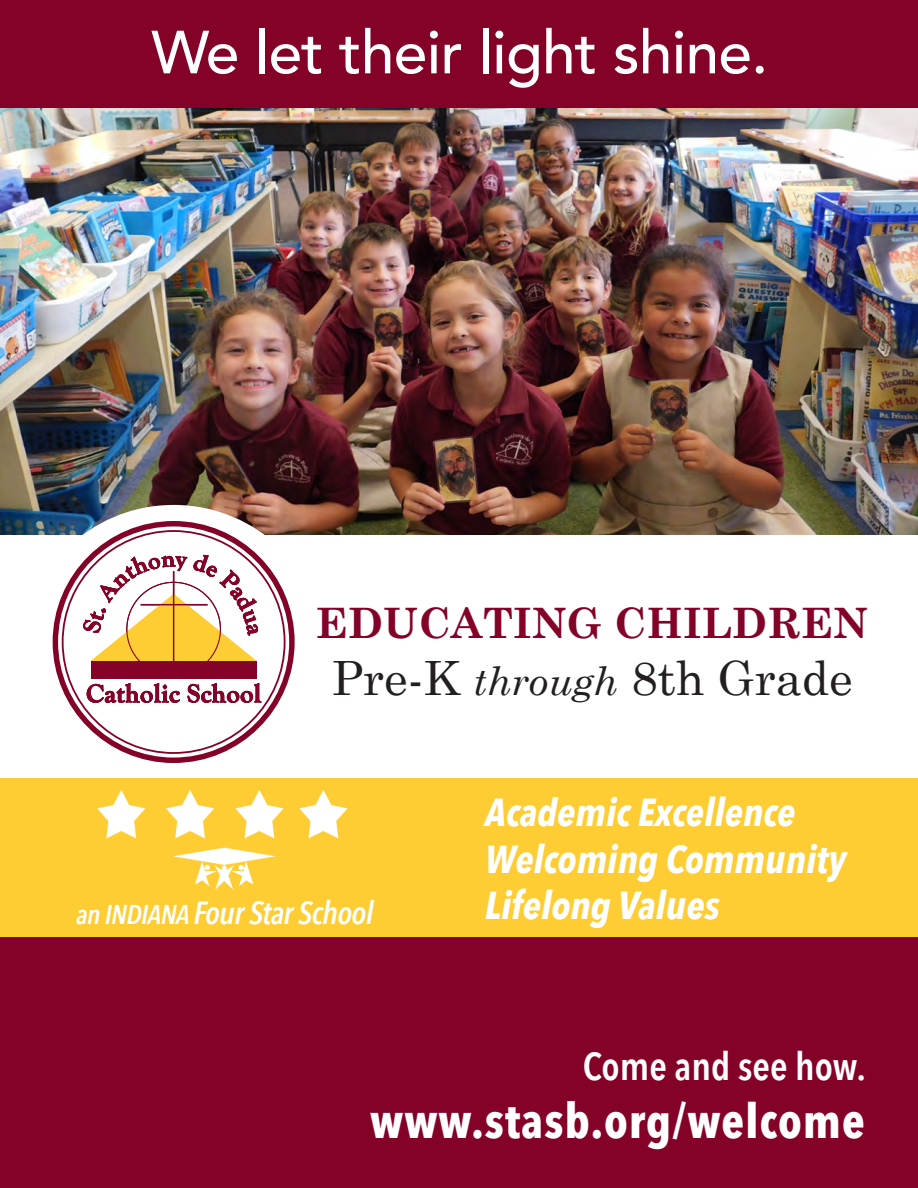
<style>
.page{position:relative;width:918px;height:1188px;background:#fff}
.page>*{position:absolute;margin:0;border:0;box-sizing:border-box;transform-origin:0 0}
.t1{font:500 60.15px "Avenir";letter-spacing:-.01em;color:#fff}
.t2{font:700 48px "Avenir Next Condensed";letter-spacing:.02em;color:#fff}
.t3{font:47.25px "Century Schoolbook";color:#231f20}
.t4{font:700 42px "Century Schoolbook";color:#840128}
.t5{font:italic 700 39px "Avenir Next Condensed";color:#fff}
.t6{font:600 39px "Avenir Next Condensed";color:#fff}
.t7{font:italic 600 31.95px "Avenir Next Condensed";letter-spacing:-.02em;color:#fff}
.t8{font:700 26.25px "Goudy Old Style T";letter-spacing:.02em;color:#840128}
.s1{font-style:italic;font-size:39.45px}
.s2{font-size:27.15px}
</style>
<div class="page">
<div style="left:0;top:0;width:918px;height:108px;background:#840128"></div>
<img style="left:0;top:108px;width:918px;height:427px">
<div style="left:20px;top:505px;width:307px;height:306px;background:#fff;border-radius:50%"></div>
<div style="left:53px;top:521px;width:242px;height:242px;border:5px solid #840128;border-radius:50%"></div>
<div style="left:0;top:778px;width:918px;height:160px;background:#fecd33"></div>
<img style="left:97px;top:790px;width:251px;height:100px">
<div style="left:91px;top:661px;width:165px;height:18px;background:#840128"></div>
<svg style="left:87px;top:683px;width:93px;height:20px"></svg>
<svg style="left:188px;top:678px;width:73px;height:25px"></svg>
<div style="left:0;top:938px;width:918px;height:250px;background:#840128"></div>
<svg style="left:83px;top:548px;width:176px;height:113px"></svg>
<p class="t1" style="left:151px;top:0;width:618px">We let their light shine.</p>
<p class="t8" style="left:86px;top:679px;width:176px">Catholic School</p>
<p class="t4" style="left:316px;top:598px;width:554px">EDUCATING CHILDREN</p>
<p class="t3" style="left:332px;top:649px;width:523px">Pre-K <span class="s1">through</span> 8th Grade</p>
<p class="t7" style="left:76px;top:894px;width:299px"><span class="s2">an INDIANA</span> Four Star School</p>
<p class="t5" style="left:485px;top:788px;width:312px">Academic Excellence</p>
<p class="t5" style="left:485px;top:835px;width:363px">Welcoming Community</p>
<p class="t5" style="left:485px;top:882px;width:236px">Lifelong Values</p>
<p class="t6" style="left:583px;top:1033px;width:285px">Come and see how.</p>
<p class="t2" style="left:370px;top:1091px;width:496px">www.stasb.org/welcome</p>
</div>
